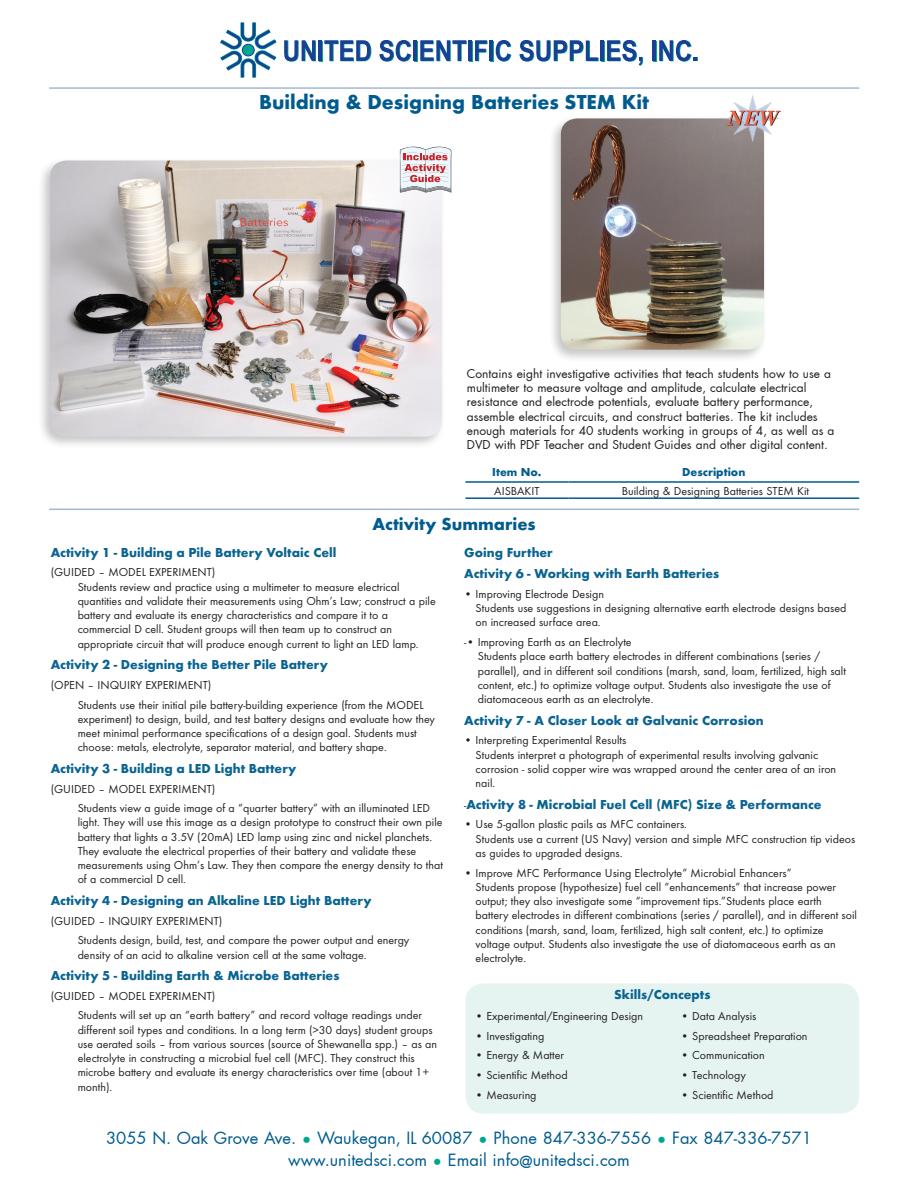
<style>
.page{position:relative;width:918px;height:1188px;background:#fff}
.page>*{position:absolute;margin:0;border:0;box-sizing:border-box;transform-origin:0 0}
.Ind_Product_Name{font:700 21px "Futura TOT";color:#005c8e}
.Ind_Product_Name-2{font:700 18px "Futura TOT";color:#005c8e}
.t1{font:16.5px/22.5px "Futura";color:#005c8e;text-align:center}
.Ind_Body_Copy{font:700 13.5px "Futura TOT";color:#0a6491}
.Ind_Body_Copy-2{font:12px/14.2px "Futura TOT Boo";color:#231f20}
.Ind_Body_Copy-3{font:12px/14.2px "Futura";color:#231f20}
.Ind_Table_Body_Row{font:12px "Futura TOT Boo";color:#231f20}
.Ind_Table_Header_Row{font:700 12px "Futura TOT";color:#005c8e}
.s1{font-family:"Futura TOT Boo";font-weight:400;font-size:12px;color:#231f20}
.s2{color:#00a78f}
</style>
<div class="page">
<hr style="left:320px;top:41px;width:3px;height:20px;background:#00a78f">
<hr style="left:414px;top:41px;width:4px;height:20px;background:#00a78f">
<hr style="left:490px;top:41px;width:4px;height:20px;background:#00a78f">
<hr style="left:601px;top:41px;width:4px;height:20px;background:#00a78f">
<hr style="left:653px;top:41px;width:4px;height:20px;background:#00a78f">
<svg style="left:220px;top:23px;width:96px;height:54px"></svg>
<hr style="left:319px;top:40px;width:3px;height:21px;background:#1b3f94">
<svg style="left:324px;top:40px;width:47px;height:21px"></svg>
<svg style="left:379px;top:40px;width:32px;height:22px"></svg>
<hr style="left:413px;top:40px;width:4px;height:21px;background:#1b3f94">
<svg style="left:420px;top:40px;width:47px;height:21px"></svg>
<hr style="left:468px;top:40px;width:4px;height:21px;background:#1b3f94">
<svg style="left:475px;top:40px;width:13px;height:21px"></svg>
<hr style="left:490px;top:40px;width:3px;height:21px;background:#1b3f94">
<svg style="left:496px;top:40px;width:15px;height:22px"></svg>
<svg style="left:519px;top:40px;width:80px;height:22px"></svg>
<hr style="left:600px;top:40px;width:4px;height:21px;background:#1b3f94">
<svg style="left:607px;top:40px;width:36px;height:26px"></svg>
<hr style="left:652px;top:40px;width:4px;height:21px;background:#1b3f94">
<svg style="left:659px;top:40px;width:39px;height:22px"></svg>
<div style="left:37px;top:157px;width:408px;height:293px;background:#231f20;opacity:.25"></div>
<img style="left:50px;top:161px;width:392px;height:276px">
<hr style="left:465px;top:481px;width:103px;height:2px;background:#005c8e">
<hr style="left:568px;top:481px;width:291px;height:2px;background:#005c8e">
<hr style="left:465px;top:497px;width:103px;height:2px;background:#005c8e">
<hr style="left:568px;top:497px;width:291px;height:2px;background:#005c8e">
<hr style="left:49px;top:87px;width:810px;height:2px;background:#a2b9d4">
<div style="left:548px;top:115px;width:220px;height:248px;background:#231f20;opacity:.25"></div>
<img style="left:561px;top:118px;width:203px;height:232px">
<hr style="left:49px;top:509px;width:810px;height:1px;background:#a2b9d4">
<div style="left:465px;top:983px;width:394px;height:130px;background:#e6f4f1;border-radius:18px"></div>
<svg style="left:726px;top:95px;width:54px;height:47px"></svg>
<svg style="left:400px;top:147px;width:51px;height:46px;background:#d8c1c6"></svg>
<p class="Ind_Product_Name" style="left:259px;top:89px;width:391px">Building &amp; Designing Batteries STEM Kit</p>
<p class="Ind_Body_Copy-3" style="left:467px;top:367px;width:369px">Contains eight investigative activities that teach students how to use a multimeter to measure voltage and amplitude, calculate electrical resistance and electrode potentials, evaluate battery performance, assemble electrical circuits, and construct batteries. The kit includes enough materials for 40 students working in groups of 4, as well as a DVD with PDF Teacher and Student Guides and other digital content.</p>
<p class="Ind_Table_Header_Row" style="left:492px;top:465px;width:51px">Item No.</p>
<p class="Ind_Table_Header_Row" style="left:682px;top:465px;width:65px">Description</p>
<p class="Ind_Table_Body_Row" style="left:494px;top:483px;width:47px">AISBAKIT</p>
<p class="Ind_Table_Body_Row" style="left:622px;top:483px;width:189px">Building &amp; Designing Batteries STEM Kit</p>
<p class="Ind_Product_Name-2" style="left:373px;top:513px;width:165px">Activity Summaries</p>
<p class="Ind_Body_Copy" style="left:51px;top:544px;width:287px">Activity 1 - Building a Pile Battery Voltaic Cell</p>
<p class="Ind_Body_Copy-2" style="left:78px;top:565px;width:360px;text-indent:-27px">(GUIDED – MODEL EXPERIMENT)<br>Students review and practice using a multimeter to measure electrical quantities and validate their measurements using Ohm’s Law; construct a pile battery and evaluate its energy characteristics and compare it to a commercial D cell. Student groups will then team up to construct an appropriate circuit that will produce enough current to light an LED lamp.</p>
<p class="Ind_Body_Copy" style="left:51px;top:656px;width:279px">Activity 2 - Designing the Better Pile Battery</p>
<p class="Ind_Body_Copy-2" style="left:51px;top:678px;width:162px">(OPEN – INQUIRY EXPERIMENT)</p>
<p class="Ind_Body_Copy-2" style="left:78px;top:697px;width:359px">Students use their initial pile battery-building experience (from the MODEL experiment) to design, build, and test battery designs and evaluate how they meet minimal performance specifications of a design goal. Students must choose: metals, electrolyte, separator material, and battery shape.</p>
<p class="Ind_Body_Copy" style="left:51px;top:760px;width:247px">Activity 3 - Building a LED Light Battery</p>
<p class="Ind_Body_Copy-2" style="left:51px;top:781px;width:166px">(GUIDED – MODEL EXPERIMENT)</p>
<p class="Ind_Body_Copy-2" style="left:78px;top:801px;width:367px">Students view a guide image of a “quarter battery” with an illuminated LED light. They will use this image as a design prototype to construct their own pile battery that lights a 3.5V (20mA) LED lamp using zinc and nickel planchets.<br>They evaluate the electrical properties of their battery and validate these measurements using Ohm’s Law. They then compare the energy density to that of a commercial D cell.</p>
<p class="Ind_Body_Copy" style="left:51px;top:892px;width:322px">Activity 4 - Designing an Alkaline LED Light Battery</p>
<p class="Ind_Body_Copy-2" style="left:51px;top:913px;width:173px">(GUIDED – INQUIRY EXPERIMENT)</p>
<p class="Ind_Body_Copy-2" style="left:78px;top:933px;width:333px">Students design, build, test, and compare the power output and energy density of an acid to alkaline version cell at the same voltage.</p>
<p class="Ind_Body_Copy" style="left:51px;top:967px;width:290px">Activity 5 - Building Earth &amp; Microbe Batteries</p>
<p class="Ind_Body_Copy-2" style="left:51px;top:989px;width:166px">(GUIDED – MODEL EXPERIMENT)</p>
<p class="Ind_Body_Copy-2" style="left:78px;top:1008px;width:361px">Students will set up an “earth battery” and record voltage readings under different soil types and conditions. In a long term (&gt;30 days) student groups use aerated soils – from various sources (source of Shewanella spp.) – as an electrolyte in constructing a microbial fuel cell (MFC). They construct this microbe battery and evaluate its energy characteristics over time (about 1+ month).</p>
<p class="Ind_Body_Copy" style="left:464px;top:544px;width:90px">Going Further</p>
<p class="Ind_Body_Copy" style="left:464px;top:565px;width:256px">Activity 6 - Working with Earth Batteries</p>
<p class="Ind_Body_Copy-2" style="left:476px;top:587px;width:372px;text-indent:-11px">• Improving Electrode Design<br>Students use suggestions in designing alternative earth electrode designs based on increased surface area.</p>
<p class="Ind_Body_Copy-2" style="left:478px;top:635px;width:370px;text-indent:-13px">-• Improving Earth as an Electrolyte<br>Students place earth battery electrodes in different combinations (series / parallel), and in different soil conditions (marsh, sand, loam, fertilized, high salt content, etc.) to optimize voltage output. Students also investigate the use of diatomaceous earth as an electrolyte.</p>
<p class="Ind_Body_Copy" style="left:464px;top:712px;width:301px">Activity 7 - A Closer Look at Galvanic Corrosion</p>
<p class="Ind_Body_Copy-2" style="left:476px;top:733px;width:362px;text-indent:-11px">• Interpreting Experimental Results<br>Students interpret a photograph of experimental results involving galvanic corrosion - solid copper wire was wrapped around the center area of an iron nail.</p>
<p class="Ind_Body_Copy" style="left:464px;top:796px;width:359px"><span class="s1">-</span>Activity 8 - Microbial Fuel Cell (MFC) Size &amp; Performance</p>
<p class="Ind_Body_Copy-2" style="left:476px;top:817px;width:381px;text-indent:-11px">• Use 5-gallon plastic pails as MFC containers.<br>Students use a current (US Navy) version and simple MFC construction tip videos as guides to upgraded designs.</p>
<p class="Ind_Body_Copy-2" style="left:476px;top:865px;width:383px;text-indent:-11px">• Improve MFC Performance Using Electrolyte” Microbial Enhancers”<br>Students propose (hypothesize) fuel cell “enhancements” that increase power output; they also investigate some “improvement tips.”Students place earth battery electrodes in different combinations (series / parallel), and in different soil conditions (marsh, sand, loam, fertilized, high salt content, etc.) to optimize voltage output. Students also investigate the use of diatomaceous earth as an electrolyte.</p>
<p class="Ind_Body_Copy" style="left:614px;top:986px;width:98px">Skills/Concepts</p>
<p class="Ind_Body_Copy-2" style="left:475px;top:1009px;width:170px">• Experimental/Engineering Design</p>
<p class="Ind_Body_Copy-2" style="left:475px;top:1029px;width:71px">• Investigating</p>
<p class="Ind_Body_Copy-2" style="left:475px;top:1048px;width:91px">• Energy &amp; Matter</p>
<p class="Ind_Body_Copy-2" style="left:475px;top:1068px;width:94px">• Scientific Method</p>
<p class="Ind_Body_Copy-2" style="left:475px;top:1088px;width:63px">• Measuring</p>
<p class="Ind_Body_Copy-2" style="left:681px;top:1009px;width:77px">• Data Analysis</p>
<p class="Ind_Body_Copy-2" style="left:681px;top:1029px;width:128px">• Spreadsheet Preparation</p>
<p class="Ind_Body_Copy-2" style="left:681px;top:1048px;width:85px">• Communication</p>
<p class="Ind_Body_Copy-2" style="left:681px;top:1068px;width:67px">• Technology</p>
<p class="Ind_Body_Copy-2" style="left:681px;top:1088px;width:94px">• Scientific Method</p>
<h3 class="t1" style="left:106px;top:1126px;width:707px">3055 N. Oak Grove Ave. <span class="s2">•</span> Waukegan, IL 60087 <span class="s2">•</span> Phone 847-336-7556 <span class="s2">•</span> Fax 847-336-7571 www.unitedsci.com <span class="s2">•</span> Email info@unitedsci.com</h3>
</div>
